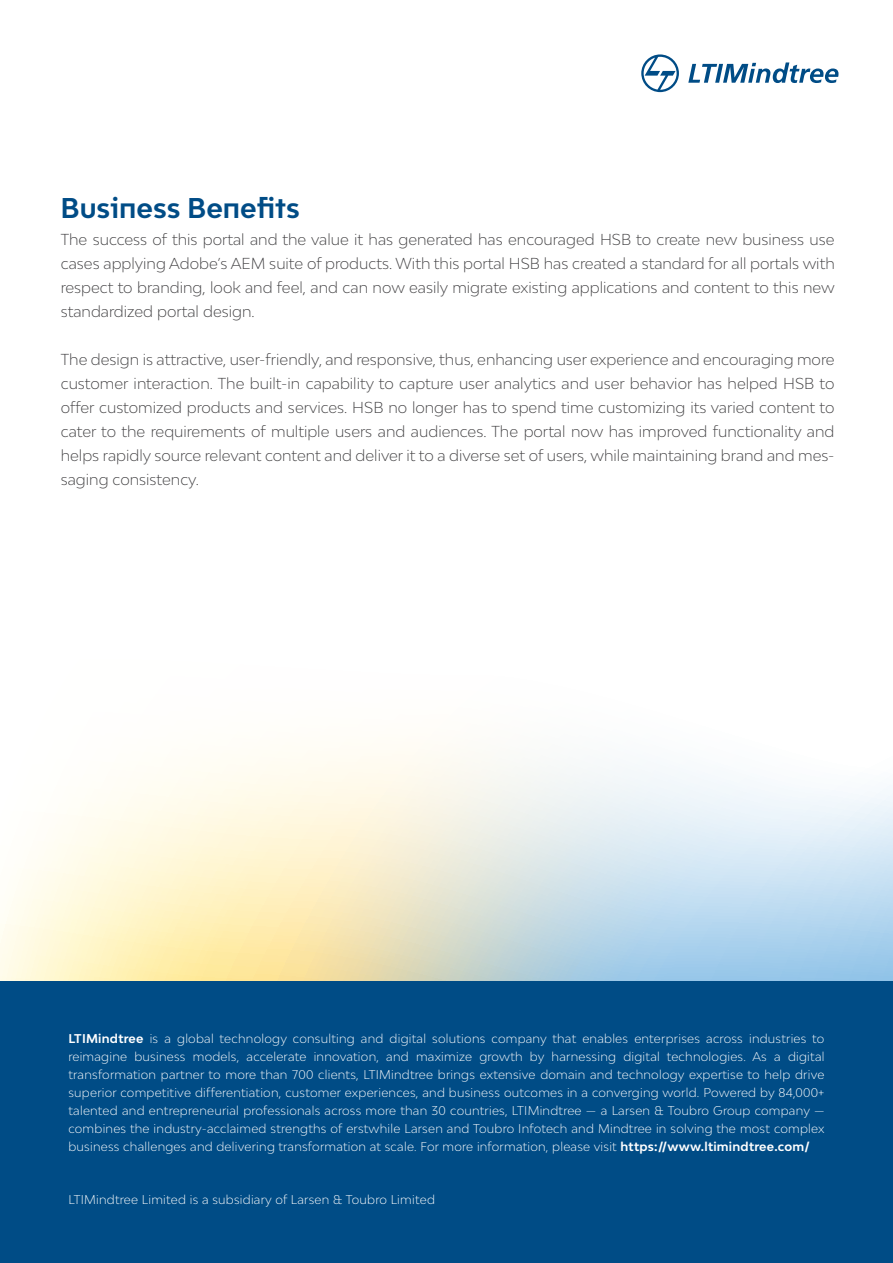
<style>
.page{position:relative;width:893px;height:1263px;background:#fff}
.page>*{position:absolute;margin:0;border:0;box-sizing:border-box;transform-origin:0 0}
.t1{font:700 27px "Bw Modelica LTI";color:#004c86}
.t2{font:300 15px/24px "Bw Modelica";color:#414042;text-align:justify}
.t3{font:300 12px/18px "Bw Modelica";letter-spacing:.02em;color:#fff;text-align:justify}
.s1{font-weight:700}
</style>
<div class="page">
<svg style="left:0;top:748px;width:893px;height:233px"></svg>
<div style="left:0;top:981px;width:893px;height:282px;background:#004c86"></div>
<svg style="left:641px;top:54px;width:38px;height:38px"></svg>
<svg style="left:688px;top:62px;width:150px;height:21px"></svg>
<h1 class="t1" style="left:61px;top:191px;width:241px">Business Benefits</h1>
<p class="t2" style="left:61px;top:227px;width:776px">The success of this portal and the value it has generated has encouraged HSB to create new business use cases applying Adobe’s AEM suite of products. With this portal HSB has created a standard for all portals with respect to branding, look and feel, and can now easily migrate existing applications and content to this new standardized portal design.</p>
<p class="t2" style="left:61px;top:347px;width:775px">The design is attractive, user-friendly, and responsive, thus, enhancing user experience and encouraging more customer interaction. The built-in capability to capture user analytics and user behavior has helped HSB to offer customized products and services. HSB no longer has to spend time customizing its varied content to cater to the requirements of multiple users and audiences. The portal now has improved functionality and helps rapidly source relevant content and deliver it to a diverse set of users, while maintaining brand and mes&shy;saging consistency.</p>
<p class="t3" style="left:68px;top:1030px;width:758px"><span class="s1">LTIMindtree</span> is a global technology consulting and digital solutions company that enables enterprises across industries to reimagine business models, accelerate innovation, and maximize growth by harnessing digital technologies. As a digital transformation partner to more than 700 clients, LTIMindtree brings extensive domain and technology expertise to help drive superior competitive differentiation, customer experiences, and business outcomes in a converging world. Powered by 84,000+ talented and entrepreneurial professionals across more than 30 countries, LTIMindtree — a Larsen &amp; Toubro Group company — combines the industry-acclaimed strengths of erstwhile Larsen and Toubro Infotech and Mindtree in solving the most complex business challenges and delivering transformation at scale. For more information, please visit <span class="s1">https://www.ltimindtree.com/</span></p>
<p class="t3" style="left:68px;top:1190px;width:368px">LTIMindtree Limited is a subsidiary of Larsen &amp; Toubro Limited</p>
</div>
